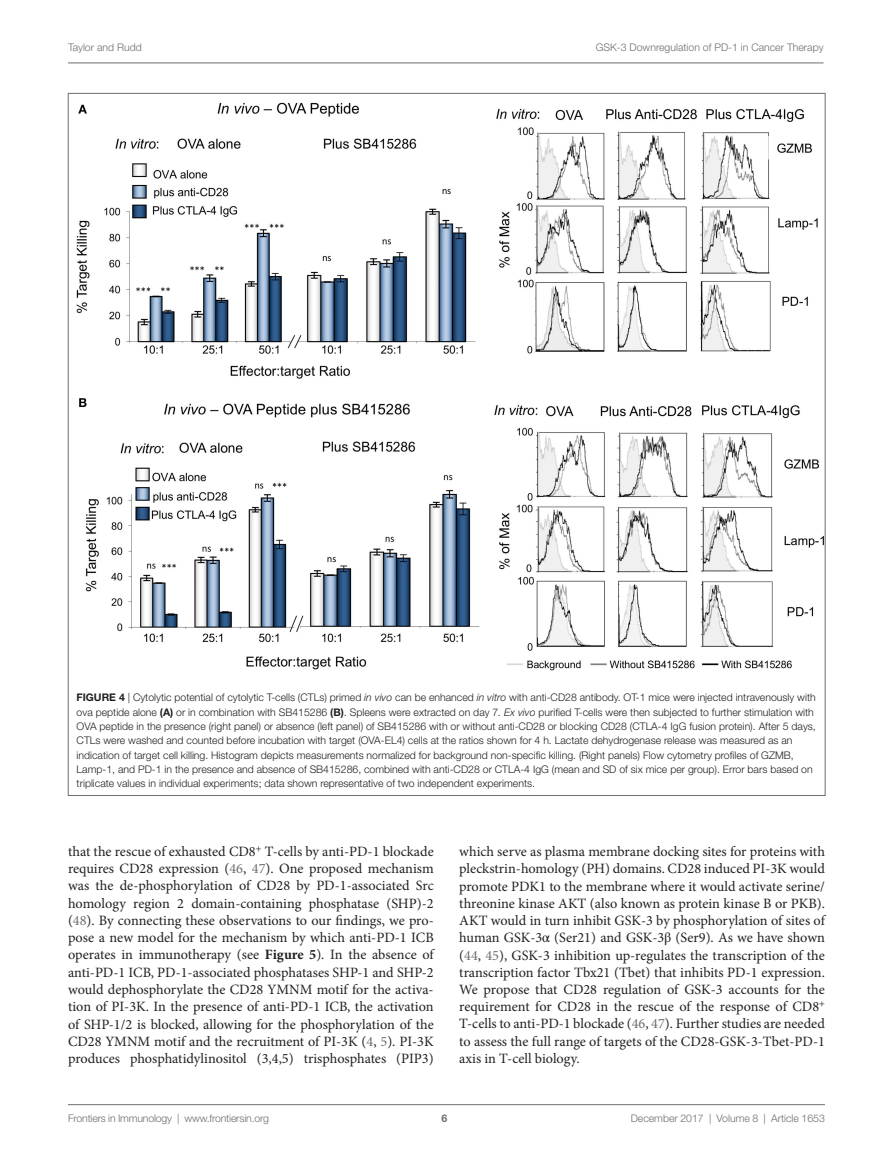
<style>
.page{position:relative;width:893px;height:1170px;background:#fff}
.page>*{position:absolute;margin:0;border:0;box-sizing:border-box;transform-origin:0 0}
.t1{font:14.25px/17.2px "Minion Pro";color:#231f20;text-align:justify}
.t2{font:300 10.5px/14.2px "Helvetica Neue LT Std";color:#231f20}
.t3{font:300 10.5px "Helvetica Neue LT Std";color:#6c6d70}
.t4{font:700 10.5px "Helvetica Neue LT Std";color:#6c6d70}
.s1{font-weight:700}
.s2{font-style:italic}
.s3{color:#6c6d70}
.s4{font-family:"STIX General"}
</style>
<div class="page">
<img style="left:77px;top:102px;width:746px;height:569px">
<hr style="left:68px;top:63px;width:756px;height:1px;background:#6c6d70">
<hr style="left:68px;top:1104px;width:757px;height:1px;background:#6c6d70">
<p class="t3" style="left:68px;top:41px;width:75px">Taylor and Rudd</p>
<p class="t3" style="left:596px;top:41px;width:229px">GSK-3 Downregulation of PD-1 in Cancer Therapy</p>
<p class="t2" style="left:77px;top:690px;width:741px"><span class="s1">FIG URE 4</span> | Cytolytic potential of cytolytic T-cells (CTLs) primed <span class="s2">in vivo</span> can be enhanced <span class="s2">in vitro</span> with anti-CD28 antibody. OT-1 mice were injected intravenously with ova peptide alone <span class="s1">(A)</span> or in combination with SB415286 <span class="s1">(B)</span>. Spleens were extracted on day 7<span class="s2">. Ex vivo</span> purified T-cells were then subjected to further stimulation with OVA peptide in the presence (right panel) or absence (left panel) of SB415286 with or without anti-CD28 or blocking CD28 (CTLA-4 IgG fusion protein). After 5 days, CTLs were washed and counted before incubation with target (OVA-EL4) cells at the ratios shown for 4 h. Lactate dehydrogenase release was measured as an indication of target cell killing. Histogram depicts measurements normalized for background non-specific killing. (Right panels) Flow cytometry profiles of GZMB, Lamp-1, and PD-1 in the presence and absence of SB415286, combined with anti-CD28 or CTLA-4 IgG (mean and SD of six mice per group). Error bars based on triplicate values in individual experiments; data shown representative of two independent experiments.</p>
<p class="t1" style="left:68px;top:842px;width:367px">that the rescue of exhausted CD8<sup>+</sup> T-cells by anti-PD-1 blockade requires CD28 expression (<span class="s3">46</span>, <span class="s3">47</span>). One proposed mechanism was the de-phosphorylation of CD28 by PD-1-associated Src homology region 2 domain-containing phosphatase (SHP)-2 (<span class="s3">48</span>). By connecting these observations to our findings, we pro&shy;pose a new model for the mechanism by which anti-PD-1 ICB operates in immunotherapy (see <span class="s1">Figure 5</span>). In the absence of anti-PD-1 ICB, PD-1-associated phosphatases SHP-1 and SHP-2 would dephosphorylate the CD28 YMNM motif for the activa&shy;tion of PI-3K. In the presence of anti-PD-1 ICB, the activation of SHP-1/2 is blocked, allowing for the phosphorylation of the CD28 YMNM motif and the recruitment of PI-3K (<span class="s3">4</span>, <span class="s3">5</span>). PI-3K produces phosphatidylinositol (3,4,5) trisphosphates (PIP3)</p>
<p class="t1" style="left:459px;top:842px;width:367px">which serve as plasma membrane docking sites for proteins with pleckstrin-homology (PH) domains. CD28 induced PI-3K would promote PDK1 to the membrane where it would activate serine/ threonine kinase AKT (also known as protein kinase B or PKB).<br>AKT would in turn inhibit GSK-3 by phosphorylation of sites of human GSK-3<span class="s4">α</span> (Ser21) and GSK-3<span class="s4">β</span> (Ser9). As we have shown (<span class="s3">44</span>, <span class="s3">45</span>), GSK-3 inhibition up-regulates the transcription of the transcription factor Tbx21 (Tbet) that inhibits PD-1 expression.<br>We propose that CD28 regulation of GSK-3 accounts for the requirement for CD28 in the rescue of the response of CD8<sup>+ </sup>T-cells to anti-PD-1 blockade (<span class="s3">46</span>, <span class="s3">47</span>). Further studies are needed to assess the full range of targets of the CD28-GSK-3-Tbet-PD-1 axis in T-cell biology.</p>
<p class="t3" style="left:68px;top:1111px;width:203px">Frontiers in Immunology | www.frontiersin.org</p>
<p class="t3" style="left:631px;top:1111px;width:196px">December 2017 | Volume 8 | Article 1653</p>
<p class="t4" style="left:441px;top:1111px;width:7px">6</p>
</div>
